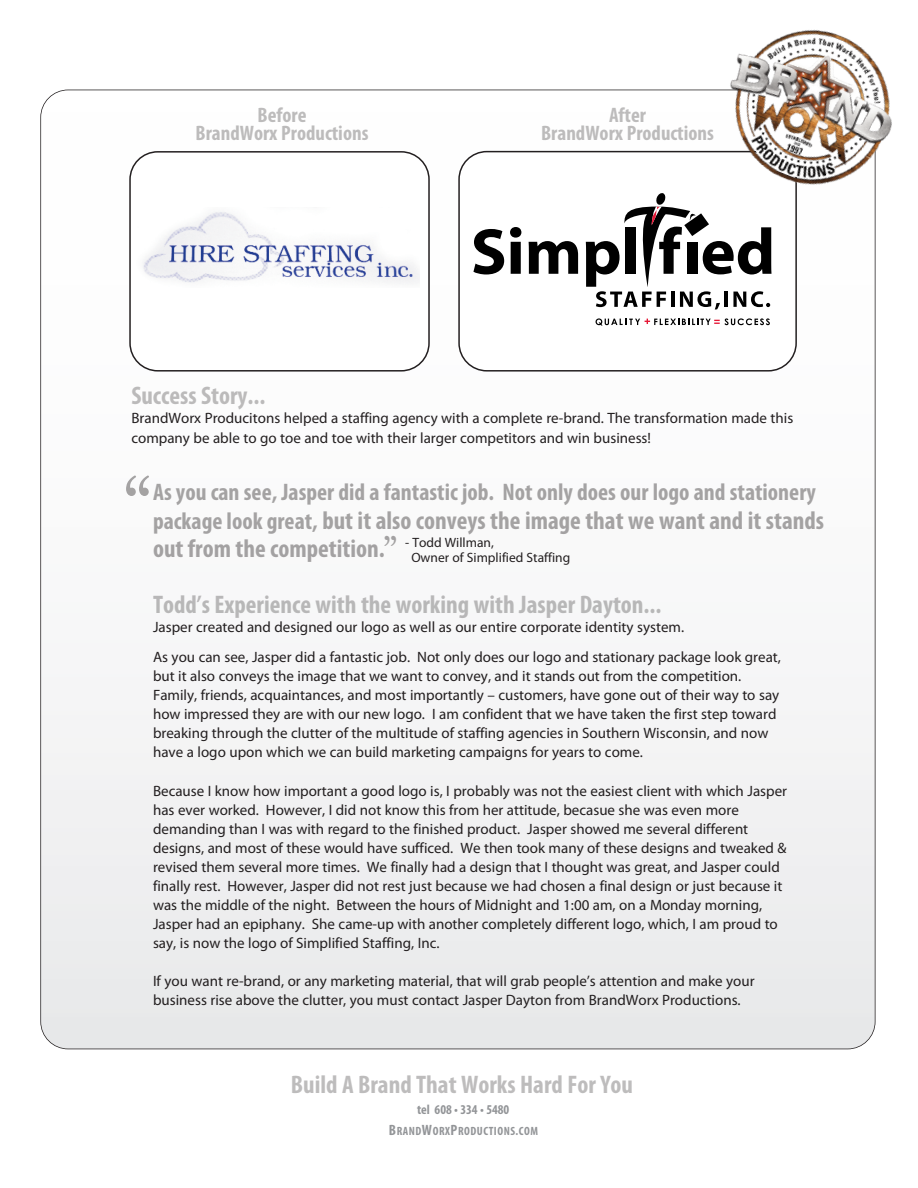
<style>
.page{position:relative;width:918px;height:1188px;background:#fff}
.page>*{position:absolute;margin:0;border:0;box-sizing:border-box;transform-origin:0 0}
.t1{font:72px "Hoefler Text";color:rgb(35 31 32/.4)}
.t2{font:36px "Hoefler Text";color:rgb(35 31 32/.4)}
.t3{font:700 condensed 25.5px "Myriad Pro";color:rgb(35 31 32/.3)}
.t4{font:700 condensed 25.5px/28.5px "Myriad Pro";color:rgb(35 31 32/.4)}
.t5{font:700 condensed 24px "Myriad Pro";color:rgb(35 31 32/.4)}
.t6{font:700 condensed 21px/18px "Myriad Pro";color:rgb(35 31 32/.3);text-align:center}
.t7{font:15px/19px "Myriad Pro";color:#231f20}
.t8{font:13.5px "Myriad Pro";color:#231f20}
.t9{font:700 condensed 13.5px "Myriad Pro";color:#939598}
.t10{font:700 condensed 12px "Myriad Pro";letter-spacing:.045em;color:#939598}
.s1{font-size:24px}
.s2{font-size:15px}
</style>
<div class="page">
<div style="left:41px;top:90px;width:834px;height:959px;background:linear-gradient(to right,#f5f5f6,#f4f4f5);border-radius:27px"></div>
<svg style="left:129px;top:151px;width:301px;height:221px"></svg>
<svg style="left:458px;top:151px;width:339px;height:221px"></svg>
<img style="left:721px;top:29px;width:171px;height:168px">
<h3 class="t6" style="left:196px;top:108px;width:174px">Before<br>BrandWorx Productions</h3>
<h3 class="t6" style="left:541px;top:108px;width:174px">After<br>BrandWorx Productions</h3>
<h3 class="t3" style="left:131px;top:386px;width:135px">Success Story...</h3>
<p class="t7" style="left:131px;top:410px;width:663px;line-height:19.5px">BrandWorx Producitons helped a staffing agency with a complete re-brand. The transformation made this company be able to go toe and toe with their larger competitors and win business!</p>
<h1 class="t1" style="left:124px;top:460px;width:29px">“</h1>
<h3 class="t5" style="left:153px;top:484px;width:664px">As you can see, Jasper did a fantastic job. Not only does our logo and stationery</h3>
<h3 class="t4" style="left:153px;top:508px;width:673px"><span class="s1">package look great,</span> but it also conveys the image that we want and it stands out from the competition.</h3>
<h2 class="t2" style="left:383px;top:528px;width:15px">”</h2>
<p class="t8" style="left:405px;top:537px;width:90px">- Todd Willman,</p>
<p class="t8" style="left:411px;top:552px;width:160px">Owner of Simplified Staffing</p>
<h3 class="t3" style="left:153px;top:595px;width:510px">Todd’s Experience with the working with Jasper Dayton...</h3>
<p class="t7" style="left:153px;top:612px;width:629px;line-height:30.6px">Jasper created and designed our logo as well as our entire corporate identity system.<br>As you can see, Jasper did a fantastic job. Not only does our logo and stationary package look great,</p>
<p class="t7" style="left:153px;top:668px;width:628px">but it also conveys the image that we want to convey, and it stands out from the competition.<br>Family, friends, acquaintances, and most importantly – customers, have gone out of their way to say how impressed they are with our new logo. I am confident that we have taken the first step toward breaking through the clutter of the multitude of staffing agencies in Southern Wisconsin, and now have a logo upon which we can build marketing campaigns for years to come.</p>
<p class="t7" style="left:153px;top:782px;width:636px">Because I know how important a good logo is, I probably was not the easiest client with which Jasper has ever worked. However, I did not know this from her attitude, becasue she was even more demanding than I was with regard to the finished product. Jasper showed me several different designs, and most of these would have sufficed. We then took many of these designs and tweaked &amp; revised them several more times. We finally had a design that I thought was great, and Jasper could finally rest. However, Jasper did not rest just because we had chosen a final design or just because it was the middle of the night. Between the hours of Midnight and 1:00 am, on a Monday morning, Jasper had an epiphany. She came-up with another completely different logo, which, I am proud to say, is now the logo of Simplified Staffing, Inc.</p>
<p class="t7" style="left:153px;top:973px;width:603px">If you want re-brand, or any marketing material, that will grab people’s attention and make your business rise above the clutter, you must contact Jasper Dayton from BrandWorx Productions.</p>
<h3 class="t3" style="left:291px;top:1075px;width:344px">Build A Brand That Works Hard For You</h3>
<p class="t9" style="left:417px;top:1104px;width:94px">tel 608 • 334 • 5480</p>
<p class="t10" style="left:389px;top:1126px;width:151px"><span class="s2">B</span>RAND<span class="s2">W</span>ORX<span class="s2">P</span>RODUCTIONS.COM</p>
</div>
